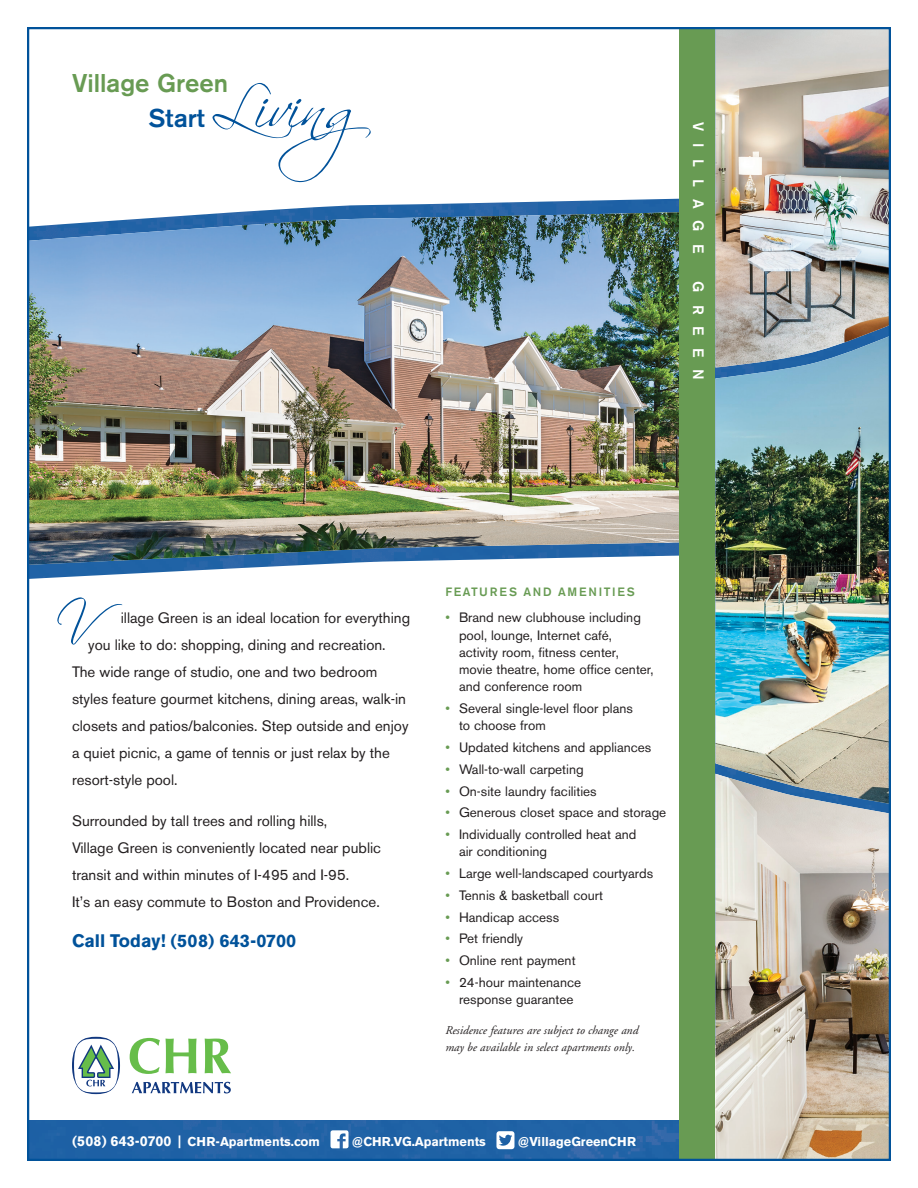
<style>
.page{position:relative;width:918px;height:1188px;background:#fff}
.page>*{position:absolute;margin:0;border:0;box-sizing:border-box;transform-origin:0 0}
.t1{font:60px "Scriptina";color:#01529a}
.t2{font:500 25.5px "Akzidenz Grotesk BE";color:#689b53}
.t3{font:500 25.5px "Akzidenz Grotesk BE";color:#01529a}
.Call_today{font:700 18px "Akzidenz Grotesk BE";color:#01529a}
._2_Mian_Text__no_ren{font:15px/27px "Akzidenz Grotesk BE";color:#231f20}
.t4{font:500 15px "Akzidenz Grotesk BE";letter-spacing:.8em;color:#fff}
.t5{font:13.5px/17.2px "Akzidenz Grotesk BE";color:#231f20}
.Address_Line{font:700 12.75px "Akzidenz Grotesk BE";color:#fff}
._4_Italic{font:italic 12px/16.5px "Adobe Garamond";color:#231f20}
._2_Subhead___all_cap{font:500 12px "Akzidenz Grotesk BE";letter-spacing:.16em;color:#689b53}
.s1{color:#689b53}
.s2{font-size:14.25px}
</style>
<div class="page">
<img style="left:27px;top:27px;width:864px;height:1134px">
<p class="t2" style="left:72px;top:68px;width:158px">Village Green</p>
<p class="t3" style="left:148px;top:102px;width:58px">Start</p>
<p class="t1" style="left:211px;top:71px;width:208px">Living</p>
<p class="t4" style="left:708px;top:122px;width:133px;rotate:90deg">VILLAGE</p>
<p class="t4" style="left:708px;top:281px;width:100px;rotate:90deg">GREEN</p>
<p class="t1" style="left:55px;top:589px;width:42px">V</p>
<p class="_2_Mian_Text__no_ren" style="left:121px;top:605px;width:291px">illage Green is an ideal location for everything</p>
<p class="_2_Mian_Text__no_ren" style="left:88px;top:632px;width:299px">you like to do: shopping, dining and recreation.</p>
<p class="_2_Mian_Text__no_ren" style="left:72px;top:659px;width:307px">The wide range of studio, one and two bedroom</p>
<p class="_2_Mian_Text__no_ren" style="left:72px;top:686px;width:336px">styles feature gourmet kitchens, dining areas, walk-in</p>
<p class="_2_Mian_Text__no_ren" style="left:72px;top:713px;width:338px">closets and patios/balconies. Step outside and enjoy</p>
<p class="_2_Mian_Text__no_ren" style="left:72px;top:740px;width:319px">a quiet picnic, a game of tennis or just relax by the</p>
<p class="_2_Mian_Text__no_ren" style="left:72px;top:767px;width:107px">resort-style pool.</p>
<p class="_2_Mian_Text__no_ren" style="left:72px;top:807px;width:311px">Surrounded by tall trees and rolling hills,<br>Village Green is conveniently located near public transit and within minutes of I-495 and I-95.<br>It’s an easy commute to Boston and Providence.</p>
<p class="Call_today" style="left:72px;top:931px;width:226px">Call Today! (508) 643-0700</p>
<p class="_2_Subhead___all_cap" style="left:446px;top:584px;width:191px">FEATURES AND AMENITIES</p>
<p class="t5" style="left:459px;top:609px;width:196px;text-indent:-14px"><span class="s1">•</span> Brand new clubhouse including pool, lounge, Internet café, activity room, fitness center, movie theatre, home office center, and conference room</p>
<p class="t5" style="left:459px;top:700px;width:176px;text-indent:-14px"><span class="s1">•</span> Several single-level floor plans to choose from</p>
<p class="t5" style="left:446px;top:739px;width:207px"><span class="s1">•</span> Updated kitchens and appliances</p>
<p class="t5" style="left:446px;top:760px;width:140px"><span class="s1">•</span> Wall-to-wall carpeting</p>
<p class="t5" style="left:446px;top:782px;width:153px"><span class="s1">•</span> On-site laundry facilities</p>
<p class="t5" style="left:446px;top:804px;width:222px"><span class="s1">•</span> Generous closet space and storage</p>
<p class="t5" style="left:459px;top:826px;width:179px;text-indent:-14px"><span class="s1">•</span> Individually controlled heat and air conditioning</p>
<p class="t5" style="left:446px;top:865px;width:209px"><span class="s1">•</span> Large well-landscaped courtyards</p>
<p class="t5" style="left:446px;top:886px;width:159px"><span class="s1">•</span> Tennis &amp; basketball court</p>
<p class="t5" style="left:446px;top:908px;width:115px"><span class="s1">•</span> Handicap access</p>
<p class="t5" style="left:446px;top:930px;width:79px"><span class="s1">•</span> Pet friendly</p>
<p class="t5" style="left:446px;top:952px;width:132px"><span class="s1">•</span> Online rent payment</p>
<p class="t5" style="left:446px;top:973px;width:137px;text-align:center"><span class="s1">•</span> 24-hour maintenance response guarantee</p>
<p class="_4_Italic" style="left:446px;top:1022px;width:194px">Residence features are subject to change and may be available in select apartments only.</p>
<p class="Address_Line" style="left:72px;top:1134px;width:249px"><span class="s2">(508) 643-0700</span> | CHR-Apartments.com</p>
<p class="Address_Line" style="left:352px;top:1134px;width:135px">@CHR.VG.Apartments</p>
<p class="Address_Line" style="left:518px;top:1134px;width:120px">@VillageGreenCHR</p>
</div>
